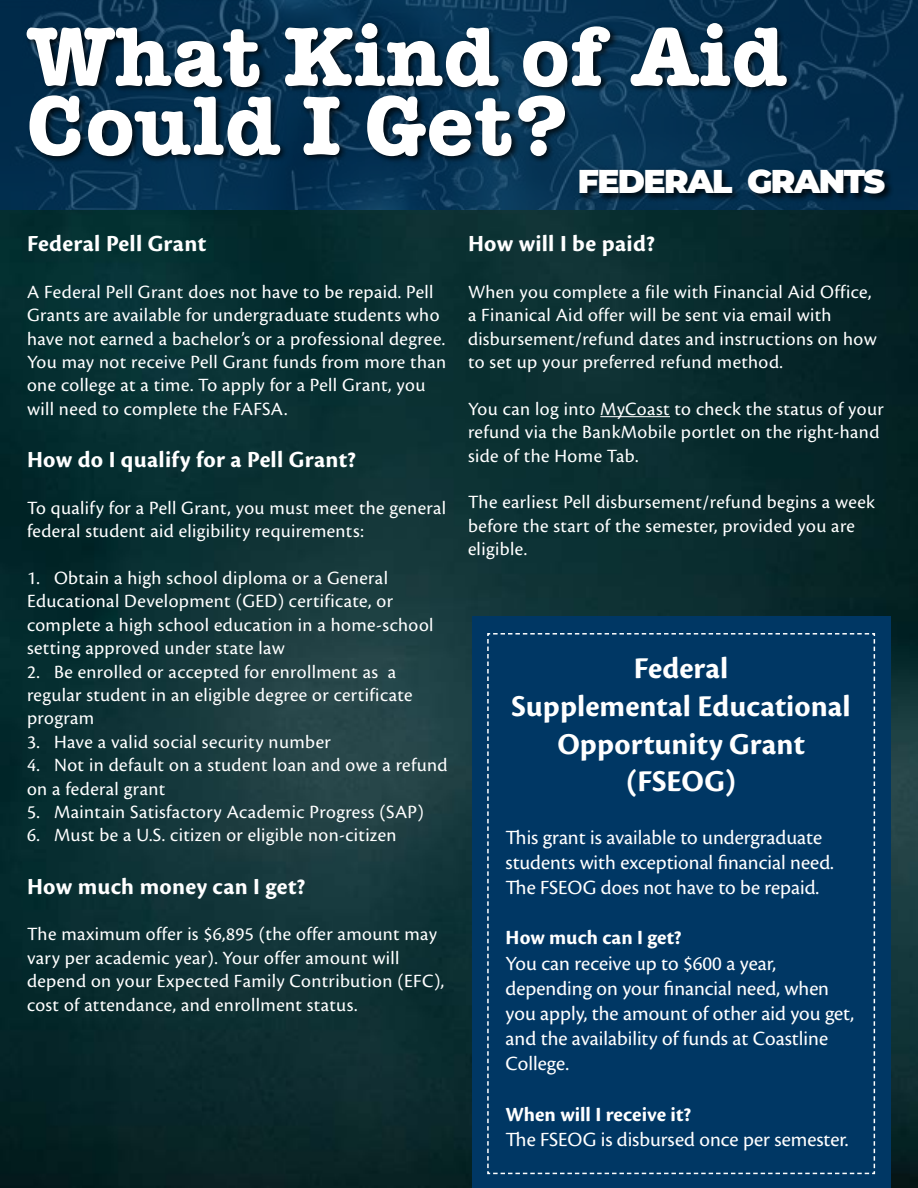
<style>
.page{position:relative;width:918px;height:1188px;background:#fff}
.page>*{position:absolute;margin:0;border:0;box-sizing:border-box;transform-origin:0 0}
.t1{font:700 84px/69px "American Typewriter ITC Pro";letter-spacing:.02em;color:#fff}
.t2{font:900 33px "Montserrat";letter-spacing:-.05em;color:#fff}
.Call_Out_Text_headin{font:700 31.5px/37.8px "Cronos Pro";letter-spacing:.005em;color:#fff;text-align:center}
.Heading{font:700 24px "Cronos Pro";letter-spacing:.015em;color:#fff}
.Call_Out_Text{font:21px/25.2px "Cronos Pro";color:#fff}
.Call_Out_Text-2{font:700 21px "Cronos Pro";color:#fff}
.Body_Copy{font:19.5px/23.4px "Cronos Pro";letter-spacing:.02em;color:#fff}
</style>
<div class="page">
<img style="left:0;top:209px;width:918px;height:979px">
<img style="left:0;top:0;width:918px;height:209px">
<div style="left:26px;top:21px;width:768px;height:144px;background:#000;opacity:.75"></div>
<hr style="left:600px;top:416px;width:70px;height:1px;background:#fff">
<div style="left:472px;top:617px;width:419px;height:571px;background:#003764"></div>
<svg style="left:487px;top:633px;width:389px;height:542px"></svg>
<div style="left:578px;top:167px;width:315px;height:36px;background:#000;opacity:.75"></div>
<p class="t1" style="left:27px;top:23px;width:760px">What Kind of Aid<br>Could I Get?</p>
<p class="Heading" style="left:27px;top:230px;width:181px">Federal Pell Grant</p>
<p class="Body_Copy" style="left:27px;top:280px;width:421px">A Federal Pell Grant does not have to be repaid. Pell Grants are available for undergraduate students who have not earned a bachelor’s or a professional degree.<br>You may not receive Pell Grant funds from more than one college at a time. To apply for a Pell Grant, you will need to complete the FAFSA.</p>
<p class="Heading" style="left:27px;top:446px;width:331px">How do I qualify for a Pell Grant?</p>
<p class="Body_Copy" style="left:27px;top:496px;width:421px">To qualify for a Pell Grant, you must meet the general federal student aid eligibility requirements:</p>
<p class="Body_Copy" style="left:27px;top:566px;width:408px">1. Obtain a high school diploma or a General Educational Development (GED) certificate, or complete a high school education in a home-school setting approved under state law</p>
<p class="Body_Copy" style="left:27px;top:660px;width:387px">2. Be enrolled or accepted for enrollment as a regular student in an eligible degree or certificate program</p>
<p class="Body_Copy" style="left:27px;top:730px;width:305px">3. Have a valid social security number</p>
<p class="Body_Copy" style="left:27px;top:753px;width:422px">4. Not in default on a student loan and owe a refund on a federal grant</p>
<p class="Body_Copy" style="left:27px;top:800px;width:398px">5. Maintain Satisfactory Academic Progress (SAP)</p>
<p class="Body_Copy" style="left:27px;top:824px;width:371px">6. Must be a U.S. citizen or eligible non-citizen</p>
<p class="Heading" style="left:27px;top:872px;width:280px">How much money can I get?</p>
<p class="Body_Copy" style="left:27px;top:923px;width:419px">The maximum offer is $6,895 (the offer amount may vary per academic year). Your offer amount will depend on your Expected Family Contribution (EFC), cost of attendance, and enrollment status.</p>
<p class="t2" style="left:578px;top:156px;width:309px">FEDERAL GRANTS</p>
<p class="Heading" style="left:468px;top:230px;width:189px">How will I be paid?</p>
<p class="Body_Copy" style="left:468px;top:280px;width:410px">When you complete a file with Financial Aid Office, a Finanical Aid offer will be sent via email with disbursement/refund dates and instructions on how to set up your preferred refund method.</p>
<p class="Body_Copy" style="left:468px;top:397px;width:417px">You can log into MyCoast to check the status of your refund via the BankMobile portlet on the right-hand side of the Home Tab.</p>
<p class="Body_Copy" style="left:468px;top:491px;width:408px">The earliest Pell disbursement/refund begins a week before the start of the semester, provided you are eligible.</p>
<p class="Call_Out_Text_headin" style="left:634px;top:650px;width:96px">Federal</p>
<p class="Call_Out_Text_headin" style="left:512px;top:688px;width:341px">Supplemental Educational<br>Opportunity Grant (FSEOG)</p>
<p class="Call_Out_Text" style="left:506px;top:825px;width:330px">This grant is available to undergraduate students with exceptional financial need.<br>The FSEOG does not have to be repaid.</p>
<p class="Call_Out_Text-2" style="left:506px;top:926px;width:178px">How much can I get?</p>
<p class="Call_Out_Text" style="left:506px;top:951px;width:350px">You can receive up to $600 a year, depending on your financial need, when you apply, the amount of other aid you get, and the availability of funds at Coastline<br>College.</p>
<p class="Call_Out_Text-2" style="left:506px;top:1102px;width:187px">When will I receive it?</p>
<p class="Call_Out_Text" style="left:506px;top:1127px;width:344px">The FSEOG is disbursed once per semester.</p>
</div>
